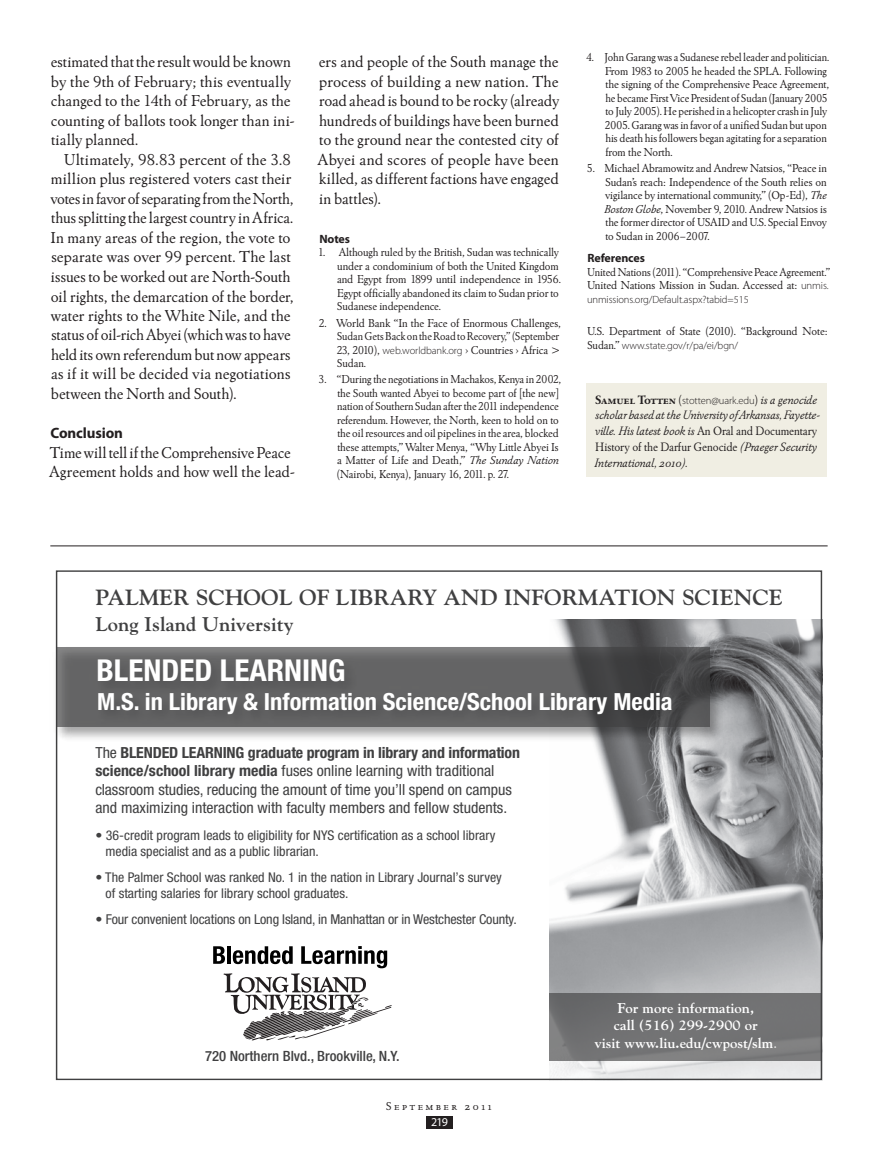
<style>
.page{position:relative;width:878px;height:1161px;background:#fff}
.page>*{position:absolute;margin:0;border:0;box-sizing:border-box;transform-origin:0 0}
.t1{font:700 condensed 30.15px "Helvetica Neue";color:#fff;scale:1.04 1}
.t2{font:700 condensed 23.7px "Helvetica Neue";color:#fff;scale:1.04 1}
.t3{font:700 21.9px "Goudy";color:#404041;scale:1.04 1}
.t4{font:700 19.65px "Goudy";color:#404041;scale:1.04 1}
.t5{font:700 16.95px/20.4px "Helvetica";color:#404041;scale:1.04 1}
.t6{font:16.5px/19.5px "Winchester New ITC";letter-spacing:-.005em;color:#231f20}
.t7{font:condensed 15.3px/18.5px "Helvetica Neue";color:#404041;scale:1.04 1}
.t8{font:700 15px "Myriad Pro";letter-spacing:-.01em;color:#231f20}
.t9{font:700 14.1px/17.5px "Goudy";color:#fff;text-align:center;scale:1.04 1}
.t10{font:500 condensed 14.1px "Helvetica Neue";color:#404041;scale:1.04 1}
.t11{font:condensed 13.65px "Helvetica Neue";letter-spacing:-.01em;color:#404041;scale:1.04 1}
.t12{font:condensed 13.5px/16.2px "Helvetica Neue";color:#404041;scale:1.04 1}
.t13{font:12.75px/15.8px "Winchester New ITC Book Italic OS";letter-spacing:-.01em;color:#231f20;scale:.94 1}
.t14{font:12.75px "Winchester New ITC";letter-spacing:-.01em;color:#231f20;scale:.96 1}
.t15{font:12.75px "Winchester New ITC Book Italic OS";letter-spacing:-.01em;color:#231f20;scale:.95 1}
.t16{font:12px/13.5px "Winchester New ITC";letter-spacing:-.01em;color:#231f20}
.t17{font:12px/13.5px "Winchester New ITC";letter-spacing:-.01em;color:#231f20;scale:.95 1}
.t18{font:700 12px "Myriad Pro";letter-spacing:-.01em;color:#231f20}
.t19{font:12px "Winchester New ITC Book SC";letter-spacing:.205em;color:#231f20}
.t20{font:12px "Myriad Pro";color:#fff}
.t21{font:300 10.5px "Myriad Pro";letter-spacing:-.01em;color:#231f20}
.s1{font-family:"Myriad Pro";font-weight:300;font-size:10.5px}
.s2{font-style:italic}
.s3{font-family:"Winchester New ITC";font-weight:400;font-size:12px}
.s4{font-family:"Winchester New ITC Bold SC";font-weight:400;font-size:12.75px}
.s5{font-family:"Winchester New ITC Book OS";font-weight:400;font-size:12.75px}
.s6{font-family:"Winchester New ITC Book Italic OS";font-weight:400;font-size:12.75px}
.s7{font-family:"Winchester New ITC"}
.s8{font-family:"Winchester New ITC Book Italic OS"}
.s9{font-weight:700}
.s10{font-weight:400}
</style>
<div class="page">
<div style="left:426px;top:1117px;width:26px;height:12px;background:#231f20"></div>
<hr style="left:50px;top:546px;width:777px;height:1px;background:#231f20">
<div style="left:586px;top:384px;width:240px;height:93px;background:#f0eee3"></div>
<img style="left:549px;top:619px;width:271px;height:459px">
<img style="left:55px;top:640px;width:673px;height:105px">
<div style="left:56px;top:647px;width:653px;height:80px;background:#404041;opacity:.64"></div>
<svg style="left:213px;top:946px;width:179px;height:94px"></svg>
<div style="left:549px;top:993px;width:273px;height:68px;background:#404041;opacity:.64"></div>
<h3 class="t6" style="left:51px;top:52px;width:246px">estimated that the result would be known by the 9th of February; this eventually changed to the 14th of February, as the counting of ballots took longer than ini&shy;tially planned.</h3>
<p class="t6" style="left:50px;top:150px;width:245px;text-indent:14px">Ultimately, 98.83 percent of the 3.8 million plus registered voters cast their votes in favor of separating from the North, thus splitting the largest country in Africa.<br>In many areas of the region, the vote to separate was over 99 percent. The last issues to be worked out are North-South oil rights, the demarcation of the border, water rights to the White Nile, and the status of oil-rich Abyei (which was to have held its own referendum but now appears as if it will be decided via negotiations between the North and South).</p>
<p class="t8" style="left:51px;top:425px;width:74px">Conclusion</p>
<h3 class="t6" style="left:49px;top:442px;width:247px">Time will tell if the Comprehensive Peace<br>Agreement holds and how well the lead-</h3>
<p class="t6" style="left:317px;top:52px;width:243px;text-align:justify">ers and people of the South manage the process of building a new nation. The road ahead is bound to be rocky (already hundreds of buildings have been burned to the ground near the contested city of Abyei and scores of people have been killed, as different factions have engaged in battles).</p>
<p class="t18" style="left:319px;top:232px;width:32px">Notes</p>
<p class="t16" style="left:337px;top:246px;width:225px;text-indent:-19px">1. Although ruled by the British, Sudan was technically under a condominium of both the United Kingdom and Egypt from 1899 until independence in 1956.<br>Egypt officially abandoned its claim to Sudan prior to Sudanese independence.</p>
<p class="t16" style="left:337px;top:316px;width:226px;text-indent:-18px">2. World Bank “In the Face of Enormous Challenges, Sudan Gets Back on the Road to Recovery,” (September 23, 2010), <span class="s1">web.worldbank.org</span> › Countries › Africa &gt; Sudan.</p>
<p class="t16" style="left:337px;top:372px;width:226px;text-indent:-18px">3. “During the negotiations in Machakos, Kenya in 2002, the South wanted Abyei to become part of [the new] nation of Southern Sudan after the 2011 independence referendum. However, the North, keen to hold on to the oil resources and oil pipelines in the area, blocked these attempts,” Walter Menya, “Why Little Abyei Is a Matter of Life and Death,” <span class="s2">The Sunday Nation </span>(Nairobi, Kenya), January 16, 2011. p. 27.</p>
<h3 class="t5" style="left:394px;top:447px;width:88px">JOB 9-556<br>7.25 X 4.75</h3>
<p class="t17" style="left:605px;top:51px;width:238px;text-indent:-19px">4. John Garang was a Sudanese rebel leader and politician.<br>From 1983 to 2005 he headed the SPLA. Following the signing of the Comprehensive Peace Agreement, he became First Vice President of Sudan (January 2005 to July 2005). He perished in a helicopter crash in July 2005. Garang was in favor of a unified Sudan but upon his death his followers began agitating for a separation from the North.</p>
<p class="t16" style="left:604px;top:161px;width:224px;text-align:justify;text-indent:-17px">5. Michael Abramowitz and Andrew Natsios, “Peace in Sudan’s reach: Independence of the South relies on vigilance by international community,” (Op-Ed), <span class="s2">The Boston Globe</span>, November 9, 2010. Andrew Natsios is the former director of USAID and U.S. Special Envoy to Sudan in 2006–2007.</p>
<p class="t18" style="left:587px;top:252px;width:59px">References</p>
<p class="t17" style="left:587px;top:265px;width:257px">United Nations (2011). “Comprehensive Peace Agreement.”<br>United Nations Mission in Sudan. Accessed at: <span class="s1">unmis.</span></p>
<p class="t21" style="left:587px;top:294px;width:163px">unmissions.org/Default.aspx?tabid=515</p>
<p class="t16" style="left:587px;top:324px;width:242px">U.S. Department of State (2010). “Background Note:</p>
<p class="t21" style="left:587px;top:340px;width:152px"><span class="s3">Sudan.”</span> www.state.gov/r/pa/ei/bgn/</p>
<p class="t21" style="left:595px;top:394px;width:223px"><span class="s4">Samuel Totten</span> <span class="s5">(</span>stotten@uark.edu<span class="s5">)</span> <span class="s6">is a genocide</span></p>
<p class="t13" style="left:595px;top:407px;width:241px">scholar based at the University of Arkansas, Fayette&shy;ville. His latest book is <span class="s7">An Oral and Documentary</span></p>
<p class="t14" style="left:595px;top:439px;width:232px">History of the Darfur Genocide <span class="s8">(Praeger Security</span></p>
<p class="t15" style="left:594px;top:455px;width:100px">International, 2010).</p>
<h3 class="t3" style="left:95px;top:584px;width:662px">PALMER SCHOOL OF LIBRARY AND INFORMATION SCIENCE</h3>
<h3 class="t4" style="left:95px;top:612px;width:192px">Long Island University</h3>
<h1 class="t1" style="left:97px;top:652px;width:241px">BLENDED LEARNING</h1>
<h2 class="t2" style="left:97px;top:687px;width:555px">M.S. in Library &amp; Information Science/School Library Media</h2>
<p class="t7" style="left:95px;top:743px;width:409px">The <span class="s9">BLENDED LEARNING graduate program in library and information science/school library media</span> fuses online learning with traditional classroom studies, reducing the amount of time you’ll spend on campus and maximizing interaction with faculty members and fellow students.</p>
<p class="t12" style="left:105px;top:827px;width:376px;text-indent:-10px">• 36-credit program leads to eligibility for NYS certification as a school library media specialist and as a public librarian.</p>
<p class="t12" style="left:105px;top:869px;width:382px;text-indent:-10px">• The Palmer School was ranked No. 1 in the nation in Library Journal’s survey of starting salaries for library school graduates.</p>
<p class="t11" style="left:95px;top:912px;width:406px">• Four convenient locations on Long Island, in Manhattan or in Westchester County.</p>
<p class="t10" style="left:205px;top:1048px;width:188px">720 Northern Blvd., Brookville, N.Y.</p>
<p class="t19" style="left:386px;top:1098px;width:108px">September 2011</p>
<p class="t20" style="left:431px;top:1116px;width:18px">219</p>
<p class="t9" style="left:594px;top:1000px;width:177px">For more information,<br>call (516) 299-2900 or<br>visit www.liu.edu/cwpost/slm<span class="s10">.</span></p>
</div>
